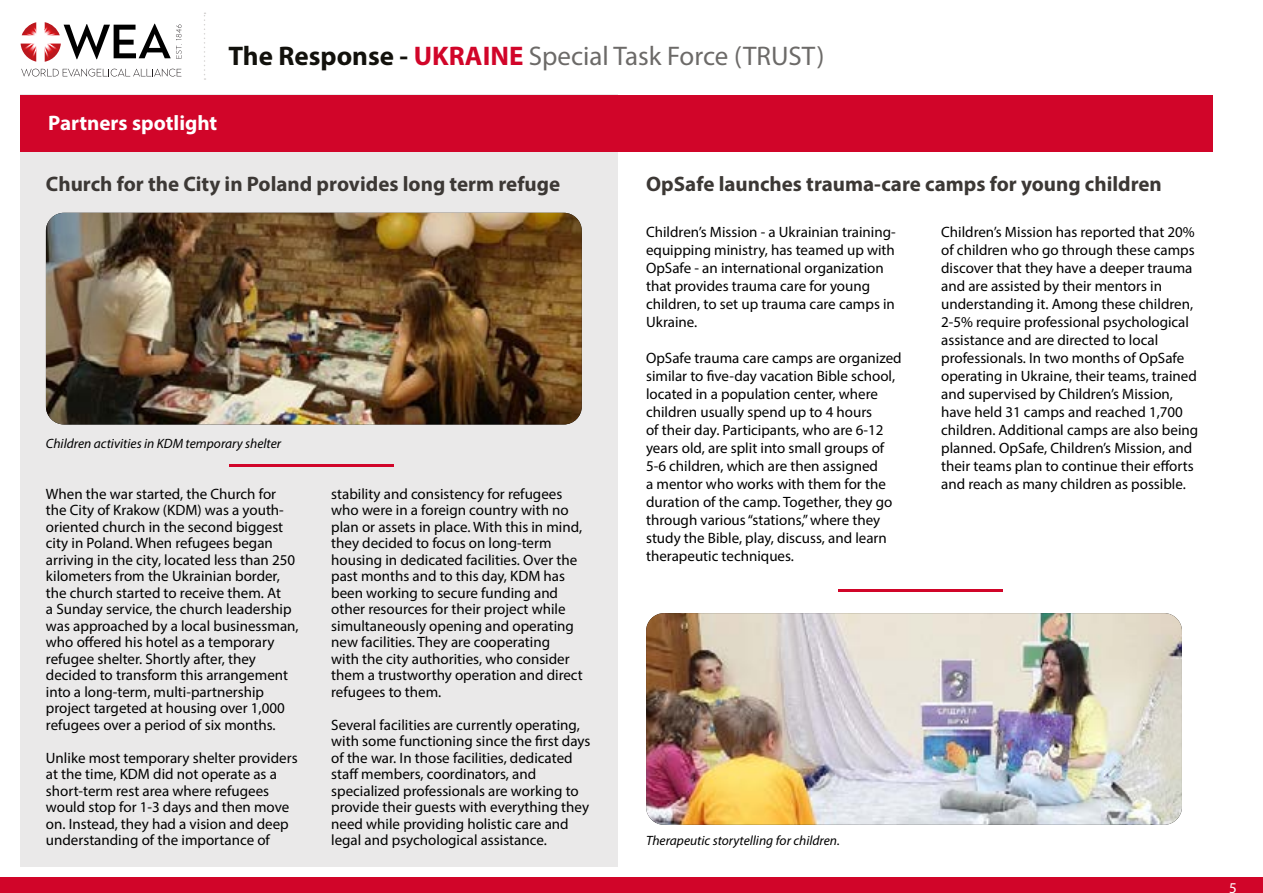
<style>
.page{position:relative;width:1263px;height:893px;background:#fff}
.page>*{position:absolute;margin:0;border:0;box-sizing:border-box;transform-origin:0 0}
.t1{font:27px "Myriad Pro";color:#6c6a68}
.t2{font:700 21px "Myriad Pro";color:#3c3835}
.t3{font:700 21px "Myriad Pro";color:#fff}
.t4{font:15px/16.5px "Myriad Pro";color:#000}
.t5{font:15px "Myriad Pro";color:#fff}
.t6{font:italic 13.5px "Myriad Pro";color:#000}
.s1{font-weight:700;color:#12110c}
.s2{font-weight:700;color:#d10529}
</style>
<div class="page">
<div style="left:21px;top:95px;width:597px;height:772px;background:#eae9e9"></div>
<div style="left:0;top:877px;width:1263px;height:16px;background:#d10529"></div>
<svg style="left:204px;top:13px;width:1px;height:67px"></svg>
<svg style="left:21px;top:69px;width:160px;height:8px"></svg>
<svg style="left:21px;top:22px;width:161px;height:40px"></svg>
<div style="left:21px;top:95px;width:1192px;height:56px;background:#d10529"></div>
<hr style="left:230px;top:464px;width:164px;height:3px;background:#d10529">
<img style="left:46px;top:213px;width:536px;height:211px">
<img style="left:646px;top:613px;width:536px;height:212px">
<hr style="left:838px;top:589px;width:164px;height:3px;background:#d10529">
<h1 class="t1" style="left:228px;top:39px;width:598px"><span class="s1">The Response -</span> <span class="s2">UKRAINE</span> Special Task Force (TRUST)</h1>
<h2 class="t3" style="left:48px;top:110px;width:171px">Partners spotlight</h2>
<h2 class="t2" style="left:46px;top:170px;width:516px">Church for the City in Poland provides long term refuge</h2>
<p class="t6" style="left:46px;top:435px;width:237px">Children activities in KDM temporary shelter</p>
<p class="t4" style="left:46px;top:485px;width:254px">When the war started, the Church for the City of Krakow (KDM) was a youth&shy;oriented church in the second biggest city in Poland. When refugees began arriving in the city, located less than 250 kilometers from the Ukrainian border, the church started to receive them. At<br>a Sunday service, the church leadership was approached by a local businessman, who offered his hotel as a temporary refugee shelter. Shortly after, they decided to transform this arrangement into a long-term, multi-partnership project targeted at housing over 1,000 refugees over a period of six months.</p>
<p class="t4" style="left:46px;top:749px;width:253px">Unlike most temporary shelter providers at the time, KDM did not operate as a short-term rest area where refugees would stop for 1-3 days and then move on. Instead, they had a vision and deep understanding of the importance of</p>
<p class="t4" style="left:331px;top:485px;width:253px">stability and consistency for refugees who were in a foreign country with no plan or assets in place. With this in mind, they decided to focus on long-term housing in dedicated facilities. Over the past months and to this day, KDM has been working to secure funding and other resources for their project while simultaneously opening and operating new facilities. They are cooperating<br>with the city authorities, who consider them a trustworthy operation and direct refugees to them.</p>
<p class="t4" style="left:331px;top:716px;width:261px">Several facilities are currently operating, with some functioning since the first days of the war. In those facilities, dedicated staff members, coordinators, and specialized professionals are working to provide their guests with everything they need while providing holistic care and legal and psychological assistance.</p>
<h2 class="t2" style="left:646px;top:170px;width:517px">OpSafe launches trauma-care camps for young children</h2>
<p class="t4" style="left:646px;top:223px;width:251px;line-height:18px">Children’s Mission - a Ukrainian training&shy;equipping ministry, has teamed up with OpSafe - an international organization that provides trauma care for young children, to set up trauma care camps in Ukraine.</p>
<p class="t4" style="left:646px;top:349px;width:257px;line-height:18px">OpSafe trauma care camps are organized similar to five-day vacation Bible school, located in a population center, where children usually spend up to 4 hours<br>of their day. Participants, who are 6-12 years old, are split into small groups of 5-6 children, which are then assigned<br>a mentor who works with them for the duration of the camp. Together, they go through various “stations,” where they study the Bible, play, discuss, and learn therapeutic techniques.</p>
<p class="t4" style="left:941px;top:223px;width:259px;line-height:18px">Children’s Mission has reported that 20% of children who go through these camps discover that they have a deeper trauma and are assisted by their mentors in understanding it. Among these children, 2-5% require professional psychological assistance and are directed to local professionals. In two months of OpSafe operating in Ukraine, their teams, trained and supervised by Children’s Mission, have held 31 camps and reached 1,700 children. Additional camps are also being planned. OpSafe, Children’s Mission, and their teams plan to continue their efforts and reach as many children as possible.</p>
<p class="t6" style="left:646px;top:832px;width:195px">Therapeutic storytelling for children.</p>
<p class="t5" style="left:1229px;top:879px;width:9px">5</p>
</div>
